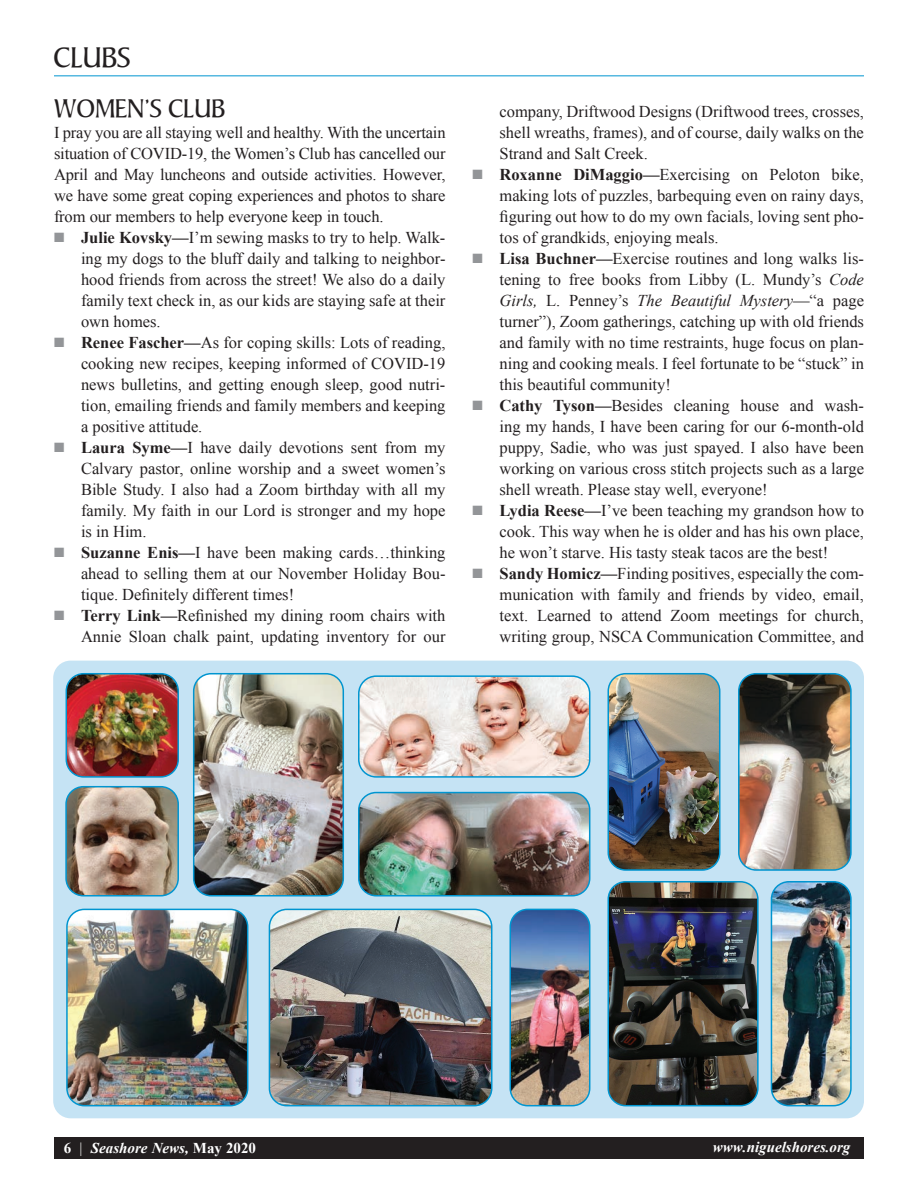
<style>
.page{position:relative;width:918px;height:1188px;background:#fff}
.page>*{position:absolute;margin:0;border:0;box-sizing:border-box;transform-origin:0 0}
.t1{font:30px "Persuasion S Si";color:#231f20}
.t2{font:27px "Persuasion S Si";color:#231f20}
.t3{font:16.5px/21px "Times New Roman";color:#231f20;text-align:justify}
.t4{font:italic 700 15px "Times New Roman";color:#fff}
.s1{color:#939598}
.s2{font-weight:700}
.s3{font-style:italic}
.s4{font-style:normal}
.s5{font-weight:400;font-style:normal}
</style>
<div class="page">
<div style="left:54px;top:1137px;width:810px;height:21px;background:#231f20"></div>
<div style="left:53px;top:661px;width:811px;height:457px;background:#c5e3f4;border-radius:17px"></div>
<img style="left:608px;top:882px;width:148px;height:224px">
<div style="left:608px;top:881px;width:151px;height:225px;border:2px solid #0095d0;border-radius:17px"></div>
<img style="left:771px;top:884px;width:78px;height:222px">
<div style="left:771px;top:881px;width:81px;height:225px;border:2px solid #0095d0;border-radius:17px"></div>
<img style="left:510px;top:909px;width:80px;height:197px">
<div style="left:510px;top:909px;width:80px;height:197px;border:2px solid #0095d0;border-radius:17px"></div>
<img style="left:361px;top:793px;width:229px;height:101px">
<div style="left:358px;top:792px;width:232px;height:105px;border:2px solid #0095d0;border-radius:17px"></div>
<img style="left:68px;top:789px;width:108px;height:105px">
<div style="left:65px;top:786px;width:114px;height:111px;border:2px solid #0095d0;border-radius:17px"></div>
<img style="left:269px;top:909px;width:223px;height:197px">
<div style="left:269px;top:909px;width:223px;height:197px;border:2px solid #0095d0;border-radius:17px"></div>
<img style="left:196px;top:676px;width:145px;height:218px">
<div style="left:193px;top:673px;width:151px;height:224px;border:2px solid #0095d0;border-radius:17px"></div>
<img style="left:741px;top:676px;width:108px;height:192px">
<div style="left:738px;top:673px;width:114px;height:198px;border:2px solid #0095d0;border-radius:17px"></div>
<img style="left:69px;top:909px;width:179px;height:197px">
<div style="left:66px;top:909px;width:182px;height:197px;border:2px solid #0095d0;border-radius:17px"></div>
<img style="left:66px;top:674px;width:110px;height:101px">
<div style="left:66px;top:673px;width:113px;height:105px;border:2px solid #0095d0;border-radius:17px"></div>
<hr style="left:54px;top:75px;width:810px;height:1px;background:#0095d0">
<img style="left:361px;top:678px;width:229px;height:97px">
<div style="left:358px;top:675px;width:232px;height:103px;border:2px solid #0095d0;border-radius:17px"></div>
<img style="left:608px;top:674px;width:112px;height:194px">
<div style="left:608px;top:673px;width:112px;height:198px;border:2px solid #0095d0;border-radius:17px"></div>
<h1 class="t1" style="left:54px;top:40px;width:78px">CLUBS</h1>
<h2 class="t2" style="left:54px;top:94px;width:173px">WOMEN’S CLUB</h2>
<p class="t3" style="left:54px;top:122px;width:393px">I pray you are all staying well and healthy. With the uncertain situation of COVID-19, the Women’s Club has cancelled our April and May luncheons and outside activities. However, we have some great coping experiences and photos to share from our members to help everyone keep in touch.</p>
<p class="t3" style="left:81px;top:227px;width:366px;text-indent:-27px"><span class="s1">■</span> <span class="s2">Julie Kovsky—</span>I’m sewing masks to try to help. Walk&shy;ing my dogs to the bluff daily and talking to neighbor&shy;hood friends from across the street! We also do a daily family text check in, as our kids are staying safe at their own homes.</p>
<p class="t3" style="left:81px;top:332px;width:366px;text-indent:-27px"><span class="s1">■</span> <span class="s2">Renee Fascher—</span>As for coping skills: Lots of reading, cooking new recipes, keeping informed of COVID-19 news bulletins, and getting enough sleep, good nutri&shy;tion, emailing friends and family members and keeping a positive attitude.</p>
<p class="t3" style="left:81px;top:437px;width:366px;text-indent:-27px"><span class="s1">■</span> <span class="s2">Laura Syme—</span>I have daily devotions sent from my Calvary pastor, online worship and a sweet women’s Bible Study. I also had a Zoom birthday with all my family. My faith in our Lord is stronger and my hope is in Him.</p>
<p class="t3" style="left:81px;top:542px;width:366px;text-indent:-27px"><span class="s1">■</span> <span class="s2">Suzanne Enis—</span>I have been making cards…thinking ahead to selling them at our November Holiday Bou&shy;tique. Definitely different times!</p>
<p class="t3" style="left:54px;top:605px;width:393px;text-align:right"><span class="s1">■</span> <span class="s2">Terry Link—</span>Refinished my dining room chairs with<br>Annie Sloan chalk paint, updating inventory for our</p>
<p class="t3" style="left:500px;top:101px;width:366px">company, Driftwood Designs (Driftwood trees, crosses, shell wreaths, frames), and of course, daily walks on the Strand and Salt Creek.</p>
<p class="t3" style="left:500px;top:164px;width:366px;text-indent:-27px"><span class="s1">■</span> <span class="s2">Roxanne DiMaggio—</span>Exercising on Peloton bike, making lots of puzzles, barbequing even on rainy days, figuring out how to do my own facials, loving sent pho&shy;tos of grandkids, enjoying meals.</p>
<p class="t3" style="left:500px;top:248px;width:366px;text-indent:-27px"><span class="s1">■</span> <span class="s2">Lisa Buchner—</span>Exercise routines and long walks lis&shy;tening to free books from Libby (L. Mundy’s <span class="s3">Code Girls,</span> L. Penney’s <span class="s3">The Beautiful Mystery</span>—“a page turner”), Zoom gatherings, catching up with old friends and family with no time restraints, huge focus on plan&shy;ning and cooking meals. I feel fortunate to be “stuck” in this beautiful community!</p>
<p class="t3" style="left:500px;top:395px;width:366px;text-indent:-27px"><span class="s1">■</span> <span class="s2">Cathy Tyson—</span>Besides cleaning house and wash&shy;ing my hands, I have been caring for our 6-month-old puppy, Sadie, who was just spayed. I also have been working on various cross stitch projects such as a large shell wreath. Please stay well, everyone!</p>
<p class="t3" style="left:500px;top:500px;width:366px;text-indent:-27px"><span class="s1">■</span> <span class="s2">Lydia Reese—</span>I’ve been teaching my grandson how to cook. This way when he is older and has his own place, he won’t starve. His tasty steak tacos are the best!</p>
<p class="t3" style="left:500px;top:563px;width:366px;text-indent:-27px"><span class="s1">■</span> <span class="s2">Sandy Homicz—</span>Finding positives, especially the com&shy;munication with family and friends by video, email, text. Learned to attend Zoom meetings for church, writing group, NSCA Communication Committee, and</p>
<p class="t4" style="left:64px;top:1137px;width:194px"><span class="s4">6</span> <span class="s5">|</span> Seashore News, <span class="s4">May 2020</span></p>
<p class="t4" style="left:713px;top:1137px;width:139px">www.niguelshores.org</p>
</div>
